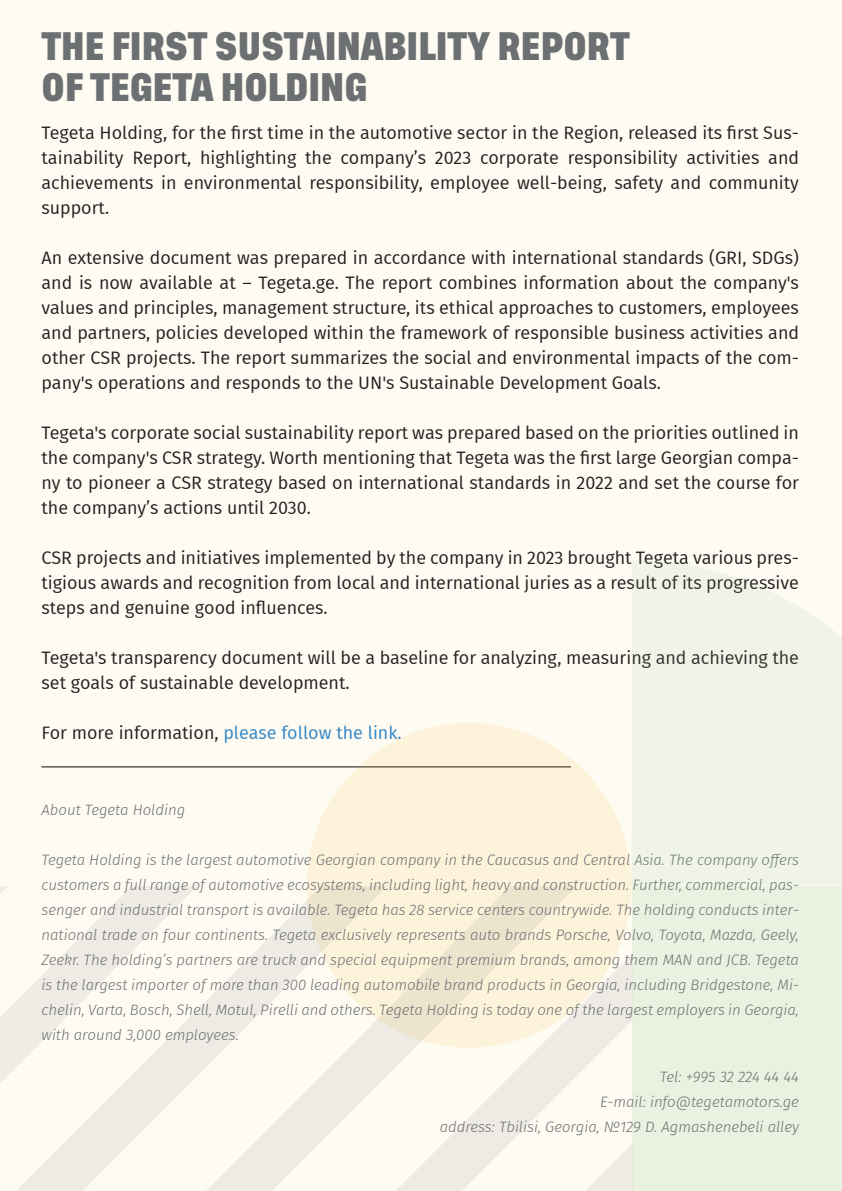
<style>
.page{position:relative;width:842px;height:1191px;background:#fefbf3}
.page>*{position:absolute;margin:0;border:0;box-sizing:border-box;transform-origin:0 0}
.t1{font:29.4px/40.9px "Tegeta tusker HM";color:#6d7072}
.t2{font:18px/25px "Fira GO";color:#231f20;text-align:justify}
.t3{font:18px "Fira GO";color:#2e85c6}
.t4{font:italic 300 15px/25px "Fira GO";color:#6d7072;text-align:right}
.s1{color:#231f20}
</style>
<div class="page">
<hr style="left:42px;top:766px;width:529px;height:1px;background:#231f20">
<div style="left:307px;top:722px;width:325px;height:325px;background:#fdf3da;border-radius:162px"></div>
<svg style="left:0;top:886px;width:632px;height:305px"></svg>
<div style="left:632px;top:886px;width:210px;height:305px;background:#e9f1e1"></div>
<svg style="left:632px;top:560px;width:210px;height:325px;fill:#f0f4e7"></svg>
<h1 class="t1" style="left:42px;top:28px;width:590px">THE FIRST SUSTAINABILITY REPORT<br>OF TEGETA HOLDING</h1>
<p class="t2" style="left:42px;top:120px;width:759px">Tegeta Holding, for the first time in the automotive sector in the Region, released its first Sus&shy;tainability Report, highlighting the company’s 2023 corporate responsibility activities and achievements in environmental responsibility, employee well-being, safety and community support.</p>
<p class="t2" style="left:42px;top:245px;width:759px">An extensive document was prepared in accordance with international standards (GRI, SDGs) and is now available at – Tegeta.ge. The report combines information about the company's values and principles, management structure, its ethical approaches to customers, employees and partners, policies developed within the framework of responsible business activities and other CSR projects. The report summarizes the social and environmental impacts of the com&shy;pany's operations and responds to the UN's Sustainable Development Goals.</p>
<p class="t2" style="left:42px;top:420px;width:759px">Tegeta's corporate social sustainability report was prepared based on the priorities outlined in the company's CSR strategy. Worth mentioning that Tegeta was the first large Georgian compa&shy;ny to pioneer a CSR strategy based on international standards in 2022 and set the course for the company’s actions until 2030.</p>
<p class="t2" style="left:42px;top:545px;width:759px">CSR projects and initiatives implemented by the company in 2023 brought Tegeta various pres&shy;tigious awards and recognition from local and international juries as a result of its progressive steps and genuine good influences.</p>
<p class="t2" style="left:42px;top:645px;width:759px">Tegeta's transparency document will be a baseline for analyzing, measuring and achieving the set goals of sustainable development.</p>
<p class="t3" style="left:42px;top:722px;width:362px"><span class="s1">For more information,</span> please follow the link.</p>
<p class="t4" style="left:42px;top:797px;width:145px">About Tegeta Holding</p>
<p class="t4" style="left:42px;top:847px;width:759px;text-align:justify">Tegeta Holding is the largest automotive Georgian company in the Caucasus and Central Asia. The company offers customers a full range of automotive ecosystems, including light, heavy and construction. Further, commercial, pas&shy;senger and industrial transport is available. Tegeta has 28 service centers countrywide. The holding conducts inter&shy;national trade on four continents. Tegeta exclusively represents auto brands Porsche, Volvo, Toyota, Mazda, Geely, Zeekr. The holding’s partners are truck and special equipment premium brands, among them MAN and JCB. Tegeta is the largest importer of more than 300 leading automobile brand products in Georgia, including Bridgestone, Mi&shy;chelin, Varta, Bosch, Shell, Motul, Pirelli and others. Tegeta Holding is today one of the largest employers in Georgia, with around 3,000 employees.</p>
<p class="t4" style="left:440px;top:1064px;width:361px">Tel: +995 32 224 44 44<br>E-mail: info@tegetamotors.ge<br>address: Tbilisi, Georgia, №129 D. Agmashenebeli alley</p>
</div>
